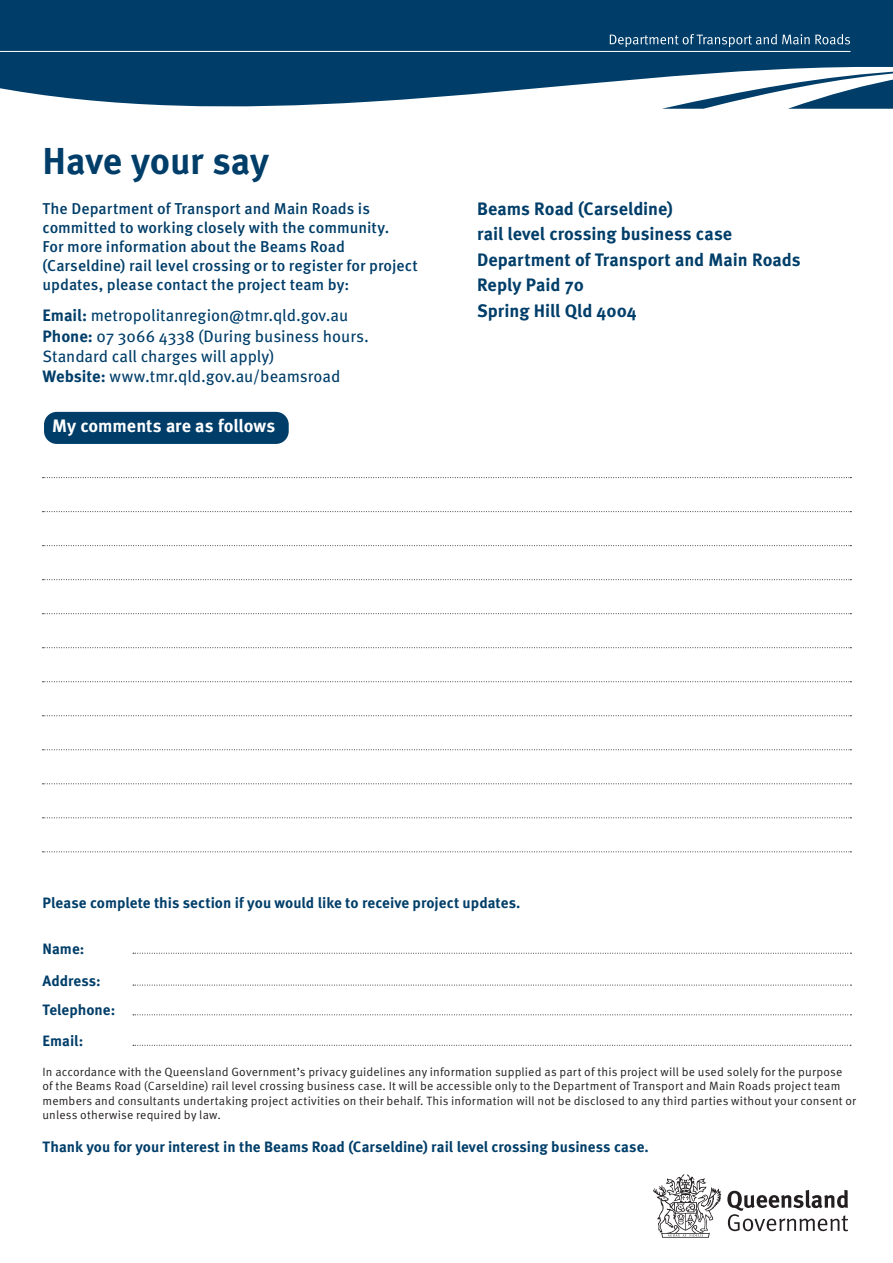
<style>
.page{position:relative;width:893px;height:1263px;background:#fff}
.page>*{position:absolute;margin:0;border:0;box-sizing:border-box;transform-origin:0 0}
.Heading_1_META{font:700 37.5px "Meta Pro";letter-spacing:-.005em;color:#003e69}
.Heading_3_META{font:700 18px/25.5px "Meta Pro";color:#003e69}
.Heading_3_META-2{font:700 18px "Meta Pro";color:#fff}
.Image_Caption_META{font:16.5px/19.8px "Meta Pro";letter-spacing:-.005em;color:#003e69}
.Image_Caption_META-2{font:500 15.75px/19.2px "Meta Pro";color:#003e69}
.Image_Caption_META-3{font:700 15px "Meta Pro";color:#003e69}
.Image_Caption_META-4{font:12px/14.4px "Meta Pro Norm";letter-spacing:.01em;color:#231f20}
.s1{font-weight:700}
</style>
<div class="page">
<svg style="left:0;top:0;width:893px;height:109px;background:#265b7f"></svg>
<hr style="left:0;top:51px;width:850px;height:1px;background:#fff">
<svg style="left:610px;top:34px;width:240px;height:13px;background:#336486"></svg>
<svg style="left:133px;top:953px;width:718px;height:1px"></svg>
<svg style="left:133px;top:1045px;width:718px;height:1px"></svg>
<svg style="left:727px;top:1190px;width:121px;height:41px"></svg>
<svg style="left:653px;top:1174px;width:68px;height:64px"></svg>
<div style="left:44px;top:412px;width:245px;height:32px;background:#003e69;border-radius:13px"></div>
<svg style="left:43px;top:477px;width:808px;height:1px"></svg>
<svg style="left:43px;top:511px;width:808px;height:1px"></svg>
<svg style="left:43px;top:545px;width:808px;height:1px"></svg>
<svg style="left:43px;top:579px;width:808px;height:1px"></svg>
<svg style="left:43px;top:613px;width:808px;height:1px"></svg>
<svg style="left:43px;top:647px;width:808px;height:1px"></svg>
<svg style="left:43px;top:681px;width:808px;height:1px"></svg>
<svg style="left:43px;top:715px;width:808px;height:1px"></svg>
<svg style="left:43px;top:749px;width:808px;height:1px"></svg>
<svg style="left:43px;top:783px;width:808px;height:1px"></svg>
<svg style="left:43px;top:817px;width:808px;height:1px"></svg>
<svg style="left:43px;top:851px;width:808px;height:1px"></svg>
<svg style="left:133px;top:985px;width:718px;height:1px"></svg>
<svg style="left:133px;top:1014px;width:718px;height:1px"></svg>
<p class="Heading_1_META" style="left:43px;top:132px;width:228px">Have your say</p>
<p class="Image_Caption_META-2" style="left:43px;top:198px;width:377px">The Department of Transport and Main Roads is committed to working closely with the community.<br>For more information about the Beams Road (Carseldine) rail level crossing or to register for project updates, please contact the project team by:</p>
<p class="Image_Caption_META" style="left:43px;top:305px;width:307px"><span class="s1">Email:</span> metropolitanregion@tmr.qld.gov.au</p>
<p class="Image_Caption_META" style="left:43px;top:325px;width:328px"><span class="s1">Phone:</span> 07 3066 4338 (During business hours.<br>Standard call charges will apply)</p>
<p class="Image_Caption_META" style="left:43px;top:366px;width:299px"><span class="s1">Website:</span> www.tmr.qld.gov.au/beamsroad</p>
<p class="Heading_3_META-2" style="left:52px;top:412px;width:225px">My comments are as follows</p>
<p class="Heading_3_META" style="left:477px;top:195px;width:325px">Beams Road (Carseldine)<br>rail level crossing business case<br>Department of Transport and Main Roads<br>Reply Paid 70<br>Spring Hill Qld 4004</p>
<p class="Image_Caption_META-3" style="left:43px;top:890px;width:479px">Please complete this section if you would like to receive project updates.</p>
<p class="Image_Caption_META-3" style="left:43px;top:937px;width:43px">Name:</p>
<p class="Image_Caption_META-3" style="left:43px;top:969px;width:60px">Address:</p>
<p class="Image_Caption_META-3" style="left:43px;top:998px;width:74px">Telephone:</p>
<p class="Image_Caption_META-3" style="left:43px;top:1029px;width:42px">Email:</p>
<p class="Image_Caption_META-4" style="left:43px;top:1064px;width:815px">In accordance with the Queensland Government’s privacy guidelines any information supplied as part of this project will be used solely for the purpose<br>of the Beams Road (Carseldine) rail level crossing business case. It will be accessible only to the Department of Transport and Main Roads project team members and consultants undertaking project activities on their behalf. This information will not be disclosed to any third parties without your consent or unless otherwise required by law.</p>
<p class="Image_Caption_META-3" style="left:43px;top:1135px;width:608px">Thank you for your interest in the Beams Road (Carseldine) rail level crossing business case.</p>
</div>
